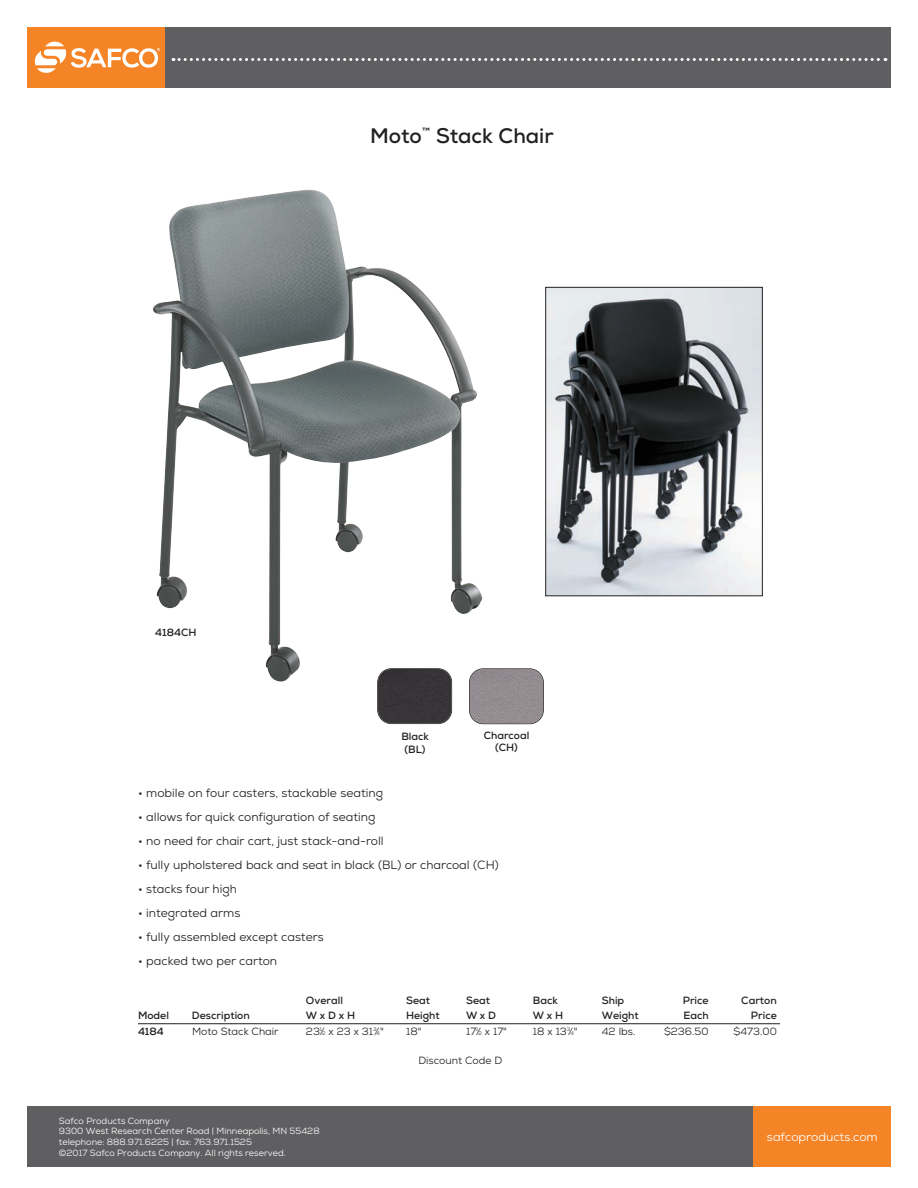
<style>
.page{position:relative;width:918px;height:1188px;background:#fff}
.page>*{position:absolute;margin:0;border:0;box-sizing:border-box;transform-origin:0 0}
.t1{font:700 21px "Nexa";color:#231f20}
.t2{font:12px "Nexa";color:#231f20}
.t3{font:12px "Nexa";color:#fff}
.t4{font:700 10.5px/12.6px "Nexa";color:#231f20;text-align:center}
.t5{font:10.5px "Nexa";color:#231f20}
.t6{font:9px/10.8px "Nexa";color:#fff}
.s1{font-size:5.25px}
</style>
<div class="page">
<div style="left:27px;top:27px;width:138px;height:60px;background:#f58427"></div>
<div style="left:165px;top:27px;width:726px;height:60px;background:#5f5f62"></div>
<svg style="left:173px;top:58px;width:713px;height:3px"></svg>
<div style="left:753px;top:1106px;width:138px;height:61px;background:#f58427"></div>
<div style="left:27px;top:1106px;width:726px;height:61px;background:#5f5f62"></div>
<svg style="left:34px;top:41px;width:126px;height:32px"></svg>
<hr style="left:138px;top:1023px;width:642px;height:1px;background:#231f20">
<img style="left:153px;top:189px;width:329px;height:493px">
<img style="left:470px;top:669px;width:73px;height:54px;border-radius:14px">
<div style="left:469px;top:668px;width:75px;height:56px;border:2px solid #231f20;border-radius:14px"></div>
<div style="left:378px;top:669px;width:73px;height:54px;background:#373437;border-radius:14px"></div>
<div style="left:377px;top:668px;width:75px;height:56px;border:2px solid #231f20;border-radius:14px"></div>
<img style="left:547px;top:289px;width:214px;height:305px">
<div style="left:545px;top:287px;width:218px;height:309px;border:1px solid #231f20"></div>
<h1 class="t1" style="left:370px;top:128px;width:185px">Moto<sup>™</sup> Stack Chair</h1>
<p class="t4" style="left:155px;top:628px;width:43px">4184CH</p>
<p class="t4" style="left:401px;top:731px;width:29px">Black (BL)</p>
<p class="t4" style="left:484px;top:730px;width:47px">Charcoal (CH)</p>
<p class="t2" style="left:138px;top:789px;width:246px">• mobile on four casters, stackable seating</p>
<p class="t2" style="left:138px;top:813px;width:239px">• allows for quick configuration of seating</p>
<p class="t2" style="left:138px;top:837px;width:247px">• no need for chair cart, just stack-and-roll</p>
<p class="t2" style="left:138px;top:861px;width:362px">• fully upholstered back and seat in black (BL) or charcoal (CH)</p>
<p class="t2" style="left:138px;top:885px;width:100px">• stacks four high</p>
<p class="t2" style="left:138px;top:909px;width:104px">• integrated arms</p>
<p class="t2" style="left:138px;top:933px;width:187px">• fully assembled except casters</p>
<p class="t2" style="left:138px;top:957px;width:141px">• packed two per carton</p>
<p class="t4" style="left:306px;top:996px;width:39px">Overall</p>
<p class="t4" style="left:406px;top:996px;width:25px">Seat</p>
<p class="t4" style="left:466px;top:996px;width:25px">Seat</p>
<p class="t4" style="left:533px;top:996px;width:26px">Back</p>
<p class="t4" style="left:602px;top:996px;width:24px">Ship</p>
<p class="t4" style="left:683px;top:996px;width:27px">Price</p>
<p class="t4" style="left:741px;top:996px;width:37px">Carton</p>
<p class="t4" style="left:138px;top:1010px;width:33px">Model</p>
<p class="t4" style="left:192px;top:1010px;width:59px">Description</p>
<p class="t4" style="left:306px;top:1010px;width:51px">W x D x H</p>
<p class="t4" style="left:406px;top:1010px;width:35px">Height</p>
<p class="t4" style="left:466px;top:1010px;width:31px">W x D</p>
<p class="t4" style="left:533px;top:1010px;width:32px">W x H</p>
<p class="t4" style="left:602px;top:1010px;width:38px">Weight</p>
<p class="t4" style="left:683px;top:1010px;width:27px">Each</p>
<p class="t4" style="left:751px;top:1010px;width:27px">Price</p>
<p class="t4" style="left:138px;top:1026px;width:27px">4184</p>
<p class="t5" style="left:192px;top:1028px;width:88px">Moto Stack Chair</p>
<p class="t5" style="left:306px;top:1028px;width:79px">23<sup>1</sup>⁄<span class="s1">2</span> x 23 x 31<sup>3</sup>⁄<span class="s1">4</span>"</p>
<p class="t5" style="left:406px;top:1028px;width:17px">18"</p>
<p class="t5" style="left:466px;top:1028px;width:42px">17<sup>1</sup>⁄<span class="s1">2</span> x 17"</p>
<p class="t5" style="left:533px;top:1028px;width:46px">18 x 13<sup>3</sup>⁄<span class="s1">4</span>"</p>
<p class="t5" style="left:602px;top:1028px;width:35px">42 lbs.</p>
<p class="t5" style="left:664px;top:1028px;width:46px">$236.50</p>
<p class="t5" style="left:734px;top:1028px;width:45px">$473.00</p>
<p class="t5" style="left:419px;top:1056px;width:86px">Discount Code D</p>
<p class="t6" style="left:59px;top:1116px;width:262px">Safco Products Company<br>9300 West Research Center Road | Minneapolis, MN 55428 telephone: 888.971.6225 | fax: 763.971.1525<br>©2017 Safco Products Company. All rights reserved.</p>
<p class="t3" style="left:767px;top:1132px;width:112px">safcoproducts.com</p>
</div>
